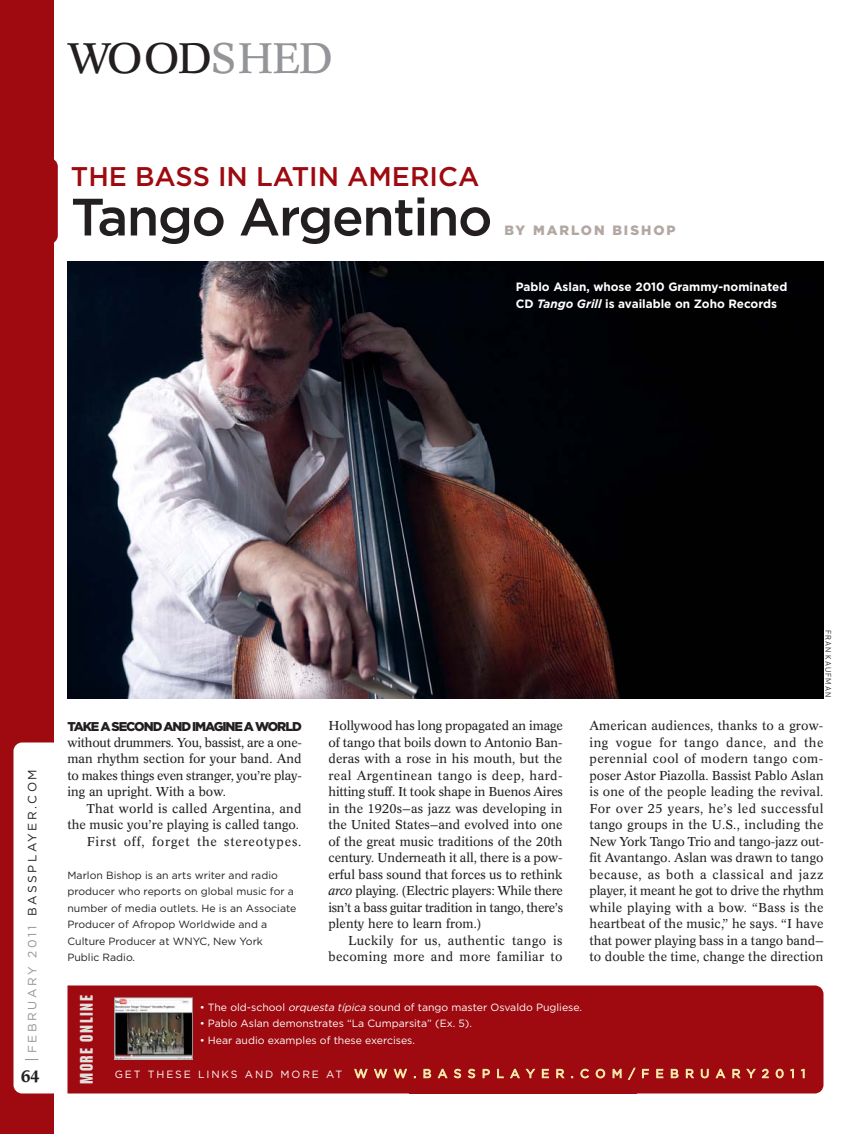
<style>
.page{position:relative;width:864px;height:1134px;background:#fff}
.page>*{position:absolute;margin:0;border:0;box-sizing:border-box;transform-origin:0 0}
.t1{font:500 52.5px "Gotham";letter-spacing:-.03em;color:#231f20}
.t2{font:42px "Concorde BE";letter-spacing:-.05em;color:#231f20}
.t3{font:500 27px "Gotham";color:#9e0a0f}
.t4{font:19.5px "Chalet Comprime Hong Kong Eighty";letter-spacing:.075em;color:#e2dfde}
.t5{font:500 16.5px "Concorde BE";color:#231f20}
.t6{font:900 13.5px "Gotham";letter-spacing:.145em;color:#b2a7a3}
.t7{font:12.75px/16.5px "Concorde BE";letter-spacing:.01em;color:#231f20;text-align:justify}
.t8{font:12.75px/16.5px "Concorde BE";letter-spacing:.03em;color:#231f20;text-align:right}
.t9{font:900 12.75px "Gotham";letter-spacing:-.085em;color:#231f20}
.t10{font:700 12px/16.8px "Gotham";color:#fff}
.t11{font:12px "Gotham";letter-spacing:.535em;color:#f3e7a9}
.t12{font:12px "Gotham";letter-spacing:.215em;color:#231f20}
.t13{font:10.5px/16.5px "Gotham";color:#231f20}
.t14{font:10.5px "Gotham";color:#fff}
.t15{font:7.5px "Apex Sans Book T";letter-spacing:.12em;color:#231f20}
.s1{color:#939598}
.s2{font-style:italic}
.s3{color:#929497}
.s4{font-size:10.5px;color:#fff}
</style>
<div class="page">
<div style="left:0;top:0;width:54px;height:1134px;background:#9e0a0f"></div>
<div style="left:14px;top:742px;width:47px;height:352px;background:#fff;border-radius:9px"></div>
<svg style="left:25px;top:1059px;width:14px;height:1px"></svg>
<svg style="left:54px;top:159px;width:4px;height:84px"></svg>
<img style="left:68px;top:261px;width:756px;height:437px">
<div style="left:68px;top:986px;width:756px;height:108px;background:#9e0a0f"></div>
<div style="left:409px;top:1064px;width:228px;height:30px;background:#9e0a0f"></div>
<img style="left:116px;top:999px;width:75px;height:58px">
<div style="left:114px;top:997px;width:79px;height:62px;border:1px solid #939598"></div>
<h2 class="t2" style="left:68px;top:34px;width:267px">WOOD<span class="s1">SHED</span></h2>
<h3 class="t3" style="left:71px;top:161px;width:410px">THE BASS IN LATIN AMERICA</h3>
<h1 class="t1" style="left:71px;top:187px;width:423px">Tango Argentino</h1>
<p class="t6" style="left:504px;top:223px;width:173px">BY MARLON BISHOP</p>
<p class="t10" style="left:516px;top:278px;width:273px">Pablo Aslan, whose 2010 Grammy-nominated<br>CD <span class="s2">Tango Grill</span> is available on Zoho Records</p>
<p class="t12" style="left:26px;top:1053px;width:285px;rotate:-90deg"><span class="s3">FEBRUARY 2011</span> BASSPLAYER.COM</p>
<p class="t5" style="left:21px;top:1067px;width:20px">64</p>
<p class="t9" style="left:68px;top:719px;width:236px">TAKE A SECOND AND IMAGINE A WORLD</p>
<p class="t7" style="left:68px;top:734px;width:236px">without drummers. You, bassist, are a one&shy;man rhythm section for your band. And to makes things even stranger, you’re play&shy;ing an upright. With a bow.</p>
<p class="t7" style="left:68px;top:800px;width:236px;text-align:right">That world is called Argentina, and the music you’re playing is called tango.<br>First off, forget the stereotypes.</p>
<p class="t13" style="left:68px;top:867px;width:230px">Marlon Bishop is an arts writer and radio producer who reports on global music for a number of media outlets. He is an Associate Producer of Afropop Worldwide and a Culture Producer at WNYC, New York Public Radio.</p>
<p class="t7" style="left:329px;top:718px;width:236px">Hollywood has long propagated an image of tango that boils down to Antonio Ban&shy;deras with a rose in his mouth, but the real Argentinean tango is deep, hard&shy;hitting stuff. It took shape in Buenos Aires in the 1920s—as jazz was developing in the United States—and evolved into one of the great music traditions of the 20th century. Underneath it all, there is a pow&shy;erful bass sound that forces us to rethink <span class="s2">arco</span> playing. (Electric players: While there isn’t a bass guitar tradition in tango, there’s plenty here to learn from.)</p>
<p class="t8" style="left:329px;top:932px;width:236px">Luckily for us, authentic tango is becoming more and more familiar to</p>
<p class="t15" style="left:833px;top:630px;width:69px;rotate:90deg">FRAN KAUFMAN</p>
<p class="t7" style="left:590px;top:718px;width:236px">American audiences, thanks to a grow&shy;ing vogue for tango dance, and the perennial cool of modern tango com&shy;poser Astor Piazolla. Bassist Pablo Aslan is one of the people leading the revival.<br>For over 25 years, he’s led successful tango groups in the U.S., including the New York Tango Trio and tango-jazz out&shy;fit Avantango. Aslan was drawn to tango because, as both a classical and jazz player, it meant he got to drive the rhythm while playing with a bow. “Bass is the heartbeat of the music,” he says. “I have that power playing bass in a tango band— to double the time, change the direction</p>
<h3 class="t4" style="left:75px;top:1084px;width:90px;rotate:-90deg">MORE ONLINE</h3>
<p class="t14" style="left:200px;top:1001px;width:384px">• The old-school <span class="s2">orquesta típica</span>sound of tango master Osvaldo Pugliese.</p>
<p class="t14" style="left:200px;top:1018px;width:274px">• Pablo Aslan demonstrates “La Cumparsita” (Ex. 5).</p>
<p class="t14" style="left:200px;top:1034px;width:217px">• Hear audio examples of these exercises.</p>
<p class="t11" style="left:115px;top:1067px;width:692px"><span class="s4">GET THESE LINKS AND MORE AT</span> WWW.BASSPLAYER.COM/FEBRUARY2011</p>
</div>
